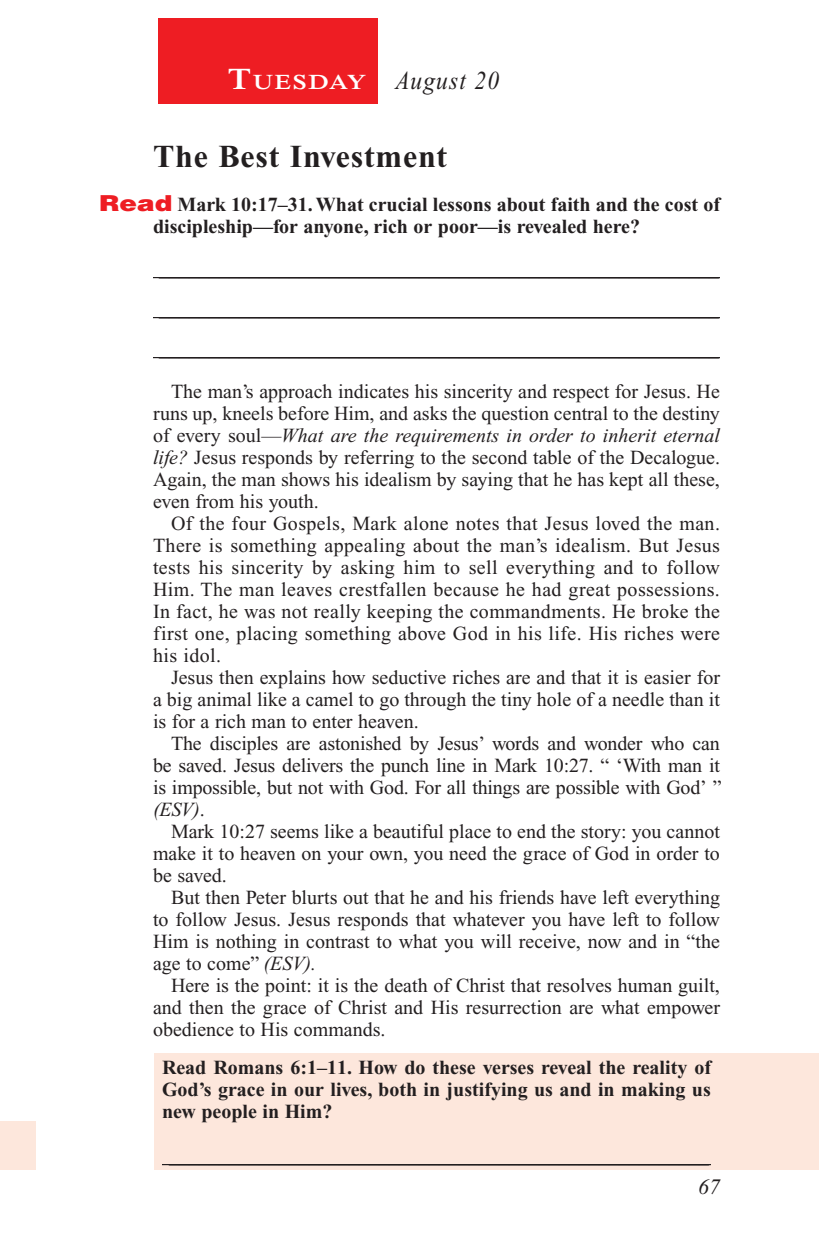
<style>
.page{position:relative;width:819px;height:1260px;background:#fff}
.page>*{position:absolute;margin:0;border:0;box-sizing:border-box;transform-origin:0 0}
.Head{font:700 32px "Times New Roman PS Std";letter-spacing:.025em;color:#231f20}
.Lesson_Dates{font:italic 26px "Times New Roman PS Std";letter-spacing:.05em;color:#231f20;scale:.9 1}
.t1{font:italic 22px "Times New Roman PS Std";color:#231f20}
.Daily_Header{font:600 21px "Times NRMT Std";letter-spacing:.07em;color:#fff;scale:1.1 1}
.Body{font:20px/22px "Times New Roman PS Std";color:#231f20;text-align:justify}
.Blank_Lines{font:20px "Times New Roman PS Std";color:#231f20}
.x-screened_box-text{font:700 20px/22px "Times New Roman PS Std";color:#231f20;text-align:justify}
.Question_NO_SB{font:700 20px/22px "Times New Roman PS Std";color:#231f20}
.Blank_Lines_In_Scree{font:20px "Times New Roman PS Std";color:#231f20}
.s1{font-size:30px}
.s2{font-family:"Helvetica LT Std";font-weight:900;font-size:22px;color:#ee1d23}
.s3{font-style:italic}
</style>
<div class="page">
<div style="left:158px;top:18px;width:220px;height:86px;background:#ee1d23"></div>
<div style="left:0;top:1121px;width:36px;height:49px;background:#fde7dc"></div>
<div style="left:155px;top:1054px;width:664px;height:116px;background:#fde7dc"></div>
<hr style="left:153px;top:277px;width:567px;height:1px;background:#231f20">
<hr style="left:153px;top:317px;width:567px;height:1px;background:#231f20">
<hr style="left:153px;top:357px;width:567px;height:1px;background:#231f20">
<hr style="left:162px;top:1164px;width:549px;height:1px;background:#231f20">
<p class="Daily_Header" style="left:228px;top:70px;width:127px"><span class="s1">T</span>UESDAY</p>
<p class="Lesson_Dates" style="left:396px;top:66px;width:117px">August 20</p>
<p class="Head" style="left:153px;top:138px;width:296px">The Best Investment</p>
<p class="Question_NO_SB" style="left:153px;top:193px;width:569px;text-indent:-54px"><span class="s2">Read</span> Mark 10:17–31. What crucial lessons about faith and the cost of discipleship—for anyone, rich or poor—is revealed here?</p>
<p class="Blank_Lines" style="left:159px;top:258px;width:561px">________________________________________________________</p>
<p class="Blank_Lines" style="left:159px;top:298px;width:561px">________________________________________________________</p>
<p class="Blank_Lines" style="left:159px;top:338px;width:561px">________________________________________________________</p>
<p class="Body" style="left:153px;top:380px;width:569px;text-indent:18px">The man’s approach indicates his sincerity and respect for Jesus. He runs up, kneels before Him, and asks the question central to the destiny of every soul—<span class="s3">What are the requirements in order to inherit eternal life?</span> Jesus responds by referring to the second table of the Decalogue.<br>Again, the man shows his idealism by saying that he has kept all these, even from his youth.</p>
<p class="Body" style="left:153px;top:512px;width:569px;text-indent:18px">Of the four Gospels, Mark alone notes that Jesus loved the man.<br>There is something appealing about the man’s idealism. But Jesus tests his sincerity by asking him to sell everything and to follow Him. The man leaves crestfallen because he had great possessions.<br>In fact, he was not really keeping the commandments. He broke the first one, placing something above God in his life. His riches were his idol.</p>
<p class="Body" style="left:153px;top:666px;width:569px;text-indent:18px">Jesus then explains how seductive riches are and that it is easier for a big animal like a camel to go through the tiny hole of a needle than it is for a rich man to enter heaven.</p>
<p class="Body" style="left:153px;top:732px;width:570px;text-indent:18px">The disciples are astonished by Jesus’ words and wonder who can be saved. Jesus delivers the punch line in Mark 10:27. “ ‘With man it is impossible, but not with God. For all things are possible with God’ ” <span class="s3">(ESV)</span>.</p>
<p class="Body" style="left:153px;top:820px;width:568px;text-indent:18px">Mark 10:27 seems like a beautiful place to end the story: you cannot make it to heaven on your own, you need the grace of God in order to be saved.</p>
<p class="Body" style="left:153px;top:886px;width:569px;text-indent:18px">But then Peter blurts out that he and his friends have left everything to follow Jesus. Jesus responds that whatever you have left to follow Him is nothing in contrast to what you will receive, now and in “the age to come” <span class="s3">(ESV).</span></p>
<p class="Body" style="left:153px;top:974px;width:569px;text-indent:18px">Here is the point: it is the death of Christ that resolves human guilt, and then the grace of Christ and His resurrection are what empower obedience to His commands.</p>
<p class="x-screened_box-text" style="left:162px;top:1056px;width:551px">Read Romans 6:1–11. How do these verses reveal the reality of God’s grace in our lives, both in justifying us and in making us new people in Him?</p>
<p class="Blank_Lines_In_Scree" style="left:169px;top:1145px;width:541px">______________________________________________________</p>
<p class="t1" style="left:698px;top:1175px;width:23px">67</p>
</div>
